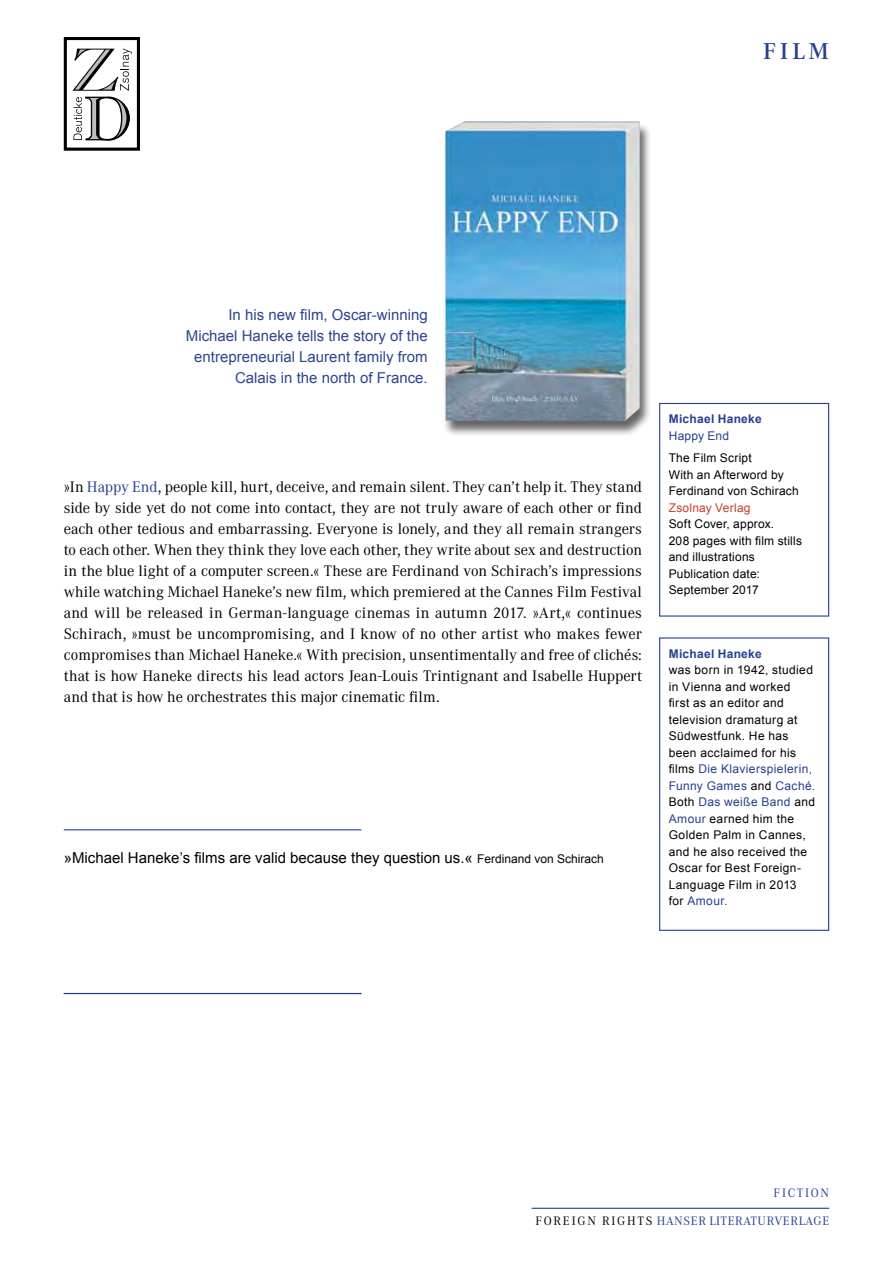
<style>
.page{position:relative;width:893px;height:1263px;background:#fff}
.page>*{position:absolute;margin:0;border:0;box-sizing:border-box;transform-origin:0 0}
.t1{font:500 22.5px "Corporate ABSK";color:#25408f}
.t2{font:15px/21px "Corporate ABSK";color:#000;text-align:justify}
.t3{font:15px/21px "Arial";color:#2d4592;text-align:right}
.t4{font:15px "Arial";color:#000}
.t5{font:12px/16.5px "Arial";letter-spacing:.03em;color:#000}
.t6{font:12px "Corporate ABSK";letter-spacing:.06em;color:#25408f}
.t7{font:700 12px "Arial";letter-spacing:.02em;color:#25408f}
.t8{font:12px "Arial";letter-spacing:.015em;color:#c2402e}
.t9{font:12px "Arial";letter-spacing:.015em;color:#25408f}
.t10{font:12px "Corporate ABSK";letter-spacing:.15em;color:#25408f}
.s1{color:#25408f}
.s2{font-size:12px}
.s3{color:#000}
</style>
<div class="page">
<hr style="left:531px;top:1208px;width:298px;height:1px;background:#25408f">
<div style="left:659px;top:637px;width:170px;height:294px;border:1px solid #25408f"></div>
<div style="left:659px;top:403px;width:170px;height:214px;border:1px solid #25408f"></div>
<hr style="left:64px;top:993px;width:297px;height:1px;background:#25408f">
<div style="left:442px;top:122px;width:210px;height:315px;background:#000;opacity:.6"></div>
<img style="left:445px;top:121px;width:195px;height:300px">
<div style="left:64px;top:37px;width:76px;height:114px;border:3px solid #000"></div>
<svg style="left:72px;top:49px;width:60px;height:42px"></svg>
<svg style="left:73px;top:97px;width:57px;height:44px"></svg>
<hr style="left:64px;top:829px;width:297px;height:1px;background:#25408f">
<h1 class="t1" style="left:763px;top:38px;width:67px">FILM</h1>
<p class="t3" style="left:186px;top:304px;width:243px">In his new film, Oscar-winning Michael Haneke tells the story of the entrepreneurial Laurent family from Calais in the north of France.</p>
<p class="t2" style="left:64px;top:476px;width:580px">»In <span class="s1">Happy End</span>, people kill, hurt, deceive, and remain silent. They can’t help it. They stand side by side yet do not come into contact, they are not truly aware of each other or find each other tedious and embarrassing. Everyone is lonely, and they all remain strangers to each other. When they think they love each other, they write about sex and destruction in the blue light of a computer screen.« These are Ferdinand von Schirach’s impressions while watching Michael Haneke’s new film, which premiered at the Cannes Film Festival and will be released in German-language cinemas in autumn 2017. »Art,« continues Schirach, »must be uncompromising, and I know of no other artist who makes fewer compromises than Michael Haneke.« With precision, unsentimentally and free of clichés: that is how Haneke directs his lead actors Jean-Louis Trintignant and Isabelle Huppert and that is how he orchestrates this major cinematic film.</p>
<p class="t4" style="left:64px;top:848px;width:542px">»Michael Haneke’s films are valid because they question us.« <span class="s2">Ferdinand von Schirach</span></p>
<p class="t7" style="left:669px;top:411px;width:94px">Michael Haneke</p>
<p class="t9" style="left:669px;top:428px;width:62px">Happy End</p>
<p class="t5" style="left:669px;top:450px;width:132px">The Film Script<br>With an Afterword by<br>Ferdinand von Schirach</p>
<p class="t8" style="left:669px;top:500px;width:83px">Zsolnay Verlag</p>
<p class="t5" style="left:669px;top:516px;width:135px">Soft Cover, approx.<br>208 pages with film stills and illustrations<br>Publication date:<br>September 2017</p>
<p class="t7" style="left:669px;top:646px;width:94px">Michael Haneke</p>
<p class="t5" style="left:669px;top:662px;width:148px">was born in 1942, studied in Vienna and worked<br>first as an editor and television dramaturg at<br>Südwestfunk. He has been acclaimed for his films <span class="s1">Die Klavierspielerin,<br>Funny Games</span> and <span class="s1">Caché.<br></span>Both <span class="s1">Das weiße Band</span> and<br><span class="s1">Amour</span> earned him the<br>Golden Palm in Cannes, and he also received the<br>Oscar for Best Foreign-<br>Language Film in 2013<br>for <span class="s1">Amour.</span></p>
<p class="t10" style="left:773px;top:1186px;width:57px">FICTION</p>
<p class="t6" style="left:535px;top:1214px;width:295px"><span class="s3">FOREIGN RIGHTS</span> HANSER LITERATURVERLAGE</p>
</div>
